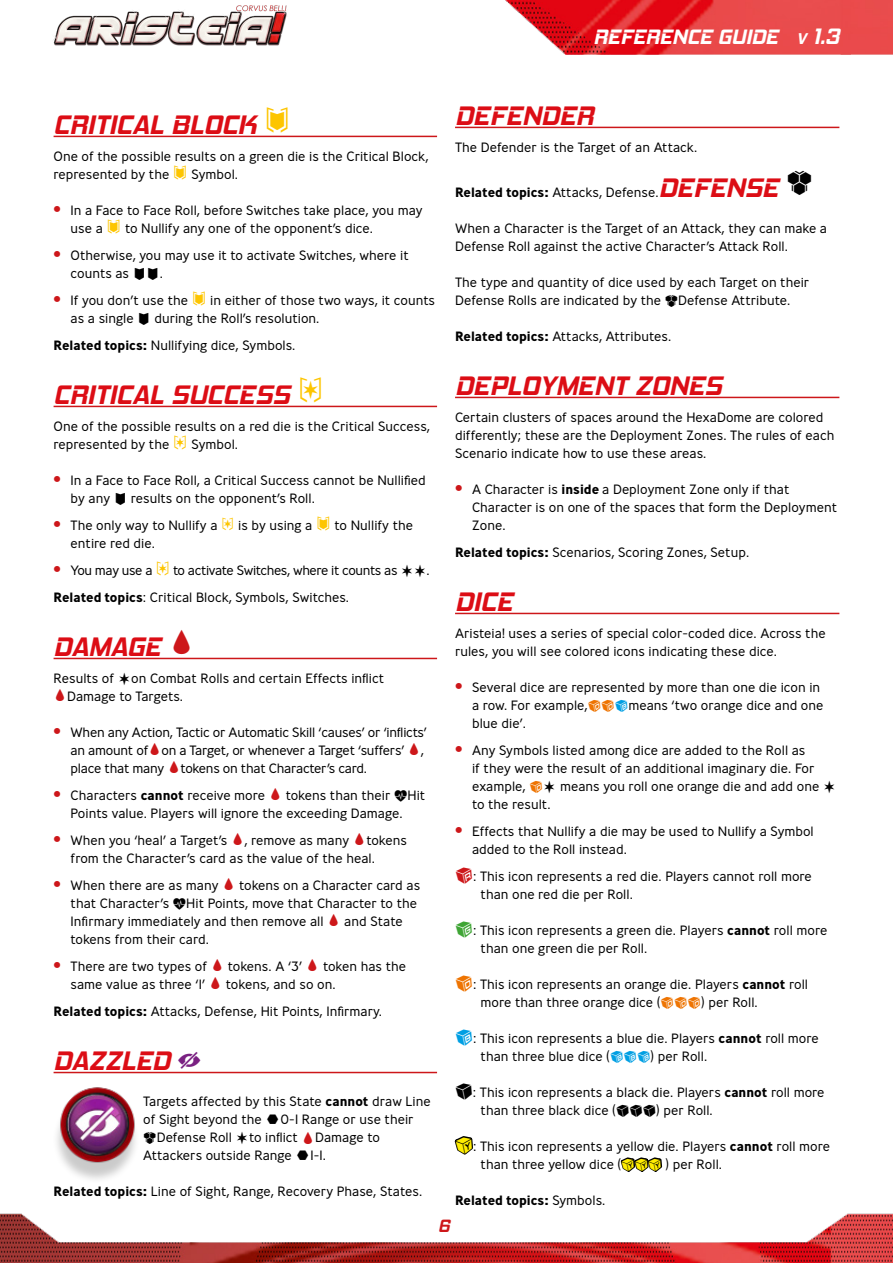
<style>
.page{position:relative;width:893px;height:1263px;background:#fff}
.page>*{position:absolute;margin:0;border:0;box-sizing:border-box;transform-origin:0 0}
.Título_1{font:italic 700 27px "Hemi Head Rg";color:#dc0d15}
.t1{font:italic 700 21px "Hemi Head Rg";color:#fff}
.t2{font:italic 700 18px "Hemi Head Rg";color:#cd171a}
.t3{font:300 13.5px/18px "Ministry";color:#000}
.t4{font:300 13.5px/18px "Ministry";letter-spacing:-.02em;color:#000}
.t5{font:300 13.5px "Ministry";letter-spacing:-.03em;color:#000}
.t6{font:700 13.5px "Ministry";color:#000}
.s1{font-size:15.75px}
.s2{font-size:22.5px}
.s3{font-family:"A Lristo Elementos";font-weight:400;font-size:15px;color:#fdc500}
.s4{font-family:"Sisco";font-weight:700;font-size:21px;color:#cd171a}
.s5{font-family:"A Lristo Elementos";font-weight:400}
.s6{font-weight:700}
.s7{font-family:"A Lristo Elementos";font-weight:400;color:#fdc500}
.s8{font-family:"A Lristo Elementos";font-weight:400;color:#cd171a}
.s9{font-family:"A Lristo Elementos";font-weight:400;font-style:normal;color:#7a2182}
.s10{font-family:"A Lristo Elementos";font-weight:400;font-size:15px}
.s11{font-family:"Hemi Head Rg";font-weight:700;font-style:italic;font-size:27px;color:#dc0d15}
.s12{font-family:"A Lristo Elementos";font-weight:400;color:#ee7402}
.s13{font-family:"A Lristo Elementos";font-weight:400;color:#009fe3}
.s14{font-family:"A Lristo Elementos";font-weight:400;font-size:18px;color:#cd171a}
.s15{font-family:"A Lristo Elementos";font-weight:400;font-size:18px;color:#3fa535}
.s16{font-family:"A Lristo Elementos";font-weight:400;font-size:18px;color:#ee7402}
.s17{font-family:"A Lristo Elementos";font-weight:400;font-size:18px;color:#009fe3}
.s18{font-family:"A Lristo Elementos";font-weight:400;font-size:18px}
.s19{font-family:"A Lristo Elementos";font-weight:400;font-size:18px;color:#ffed00}
.s20{font-family:"A Lristo Elementos";font-weight:400;color:#ffed00}
.s21{font-weight:300}
</style>
<div class="page">
<img style="left:0;top:1213px;width:893px;height:50px">
<img style="left:53px;top:5px;width:234px;height:41px">
<img style="left:505px;top:0;width:388px;height:55px">
<hr style="left:54px;top:136px;width:383px;height:1px;background:#cd171a">
<hr style="left:54px;top:406px;width:383px;height:1px;background:#cd171a">
<hr style="left:54px;top:658px;width:383px;height:1px;background:#cd171a">
<hr style="left:54px;top:1072px;width:383px;height:1px;background:#cd171a">
<div style="left:52px;top:1095px;width:89px;height:90px;background:#000;opacity:.21"></div>
<img style="left:54px;top:1087px;width:87px;height:87px">
<hr style="left:455px;top:127px;width:384px;height:1px;background:#cd171a">
<hr style="left:455px;top:397px;width:384px;height:1px;background:#cd171a">
<hr style="left:455px;top:613px;width:384px;height:1px;background:#cd171a">
<svg style="left:454px;top:1136px;width:19px;height:19px"></svg>
<svg style="left:620px;top:1157px;width:43px;height:15px"></svg>
<h2 class="t1" style="left:594px;top:24px;width:247px">REFERENCE GUIDE <span class="s1">v</span> <span class="s2">1.3</span></h2>
<p class="Título_1" style="left:54px;top:108px;width:239px">CRITICAL BLOCK <sup>7</sup></p>
<p class="t3" style="left:54px;top:147px;width:376px">One of the possible results on a green die is the Critical Block, represented by the <span class="s3">7</span> Symbol.</p>
<p class="t3" style="left:71px;top:201px;width:354px;text-indent:-17px"><span class="s4">•</span> In a Face to Face Roll, before Switches take place, you may use a <span class="s3">7</span> to Nullify any one of the opponent’s dice.</p>
<p class="t3" style="left:71px;top:246px;width:340px;text-indent:-17px"><span class="s4">•</span> Otherwise, you may use it to activate Switches, where it counts as <span class="s5">11</span>.</p>
<p class="t3" style="left:71px;top:291px;width:366px;text-indent:-17px"><span class="s4">•</span> If you don’t use the <span class="s3">7</span> in either of those two ways, it counts as a single <span class="s5">1</span> during the Roll’s resolution.</p>
<p class="t3" style="left:54px;top:336px;width:244px"><span class="s6">Related topics:</span> Nullifying dice, Symbols.</p>
<p class="Título_1" style="left:54px;top:378px;width:272px">CRITICAL SUCCESS <sup>8</sup></p>
<p class="t3" style="left:54px;top:417px;width:378px">One of the possible results on a red die is the Critical Success, represented by the <span class="s3">8</span> Symbol.</p>
<p class="t3" style="left:71px;top:471px;width:357px;text-indent:-17px"><span class="s4">•</span> In a Face to Face Roll, a Critical Success cannot be Nullified by any <span class="s5">1</span> results on the opponent’s Roll.</p>
<p class="t3" style="left:71px;top:516px;width:344px;text-indent:-17px"><span class="s4">•</span> The only way to Nullify a <span class="s7">8</span> is by using a <span class="s3">7</span> to Nullify the entire red die.</p>
<p class="t5" style="left:54px;top:561px;width:378px"><span class="s4">•</span> You may use a <span class="s3">8</span> to activate Switches, where it counts as <span class="s5">22</span>.</p>
<p class="t3" style="left:54px;top:588px;width:297px"><span class="s6">Related topics</span>: Critical Block, Symbols, Switches.</p>
<p class="Título_1" style="left:54px;top:630px;width:143px">DAMAGE <sup>4</sup></p>
<p class="t3" style="left:54px;top:669px;width:332px">Results of <span class="s5">2</span>on Combat Rolls and certain Effects inflict<br><span class="s8">4</span>Damage to Targets.</p>
<p class="t4" style="left:71px;top:723px;width:358px;text-indent:-17px"><span class="s4">•</span> When any Action, Tactic or Automatic Skill ‘causes’ or ‘inflicts’ an amount of<span class="s8">4</span>on a Target, or whenever a Target ‘suffers’ <span class="s8">4</span>, place that many <span class="s8">4</span>tokens on that Character’s card.</p>
<p class="t3" style="left:54px;top:786px;width:373px;text-align:center"><span class="s4">•</span> Characters <span class="s6">cannot</span> receive more <span class="s8">4</span> tokens than their <span class="s5">T</span>Hit<br>Points value. Players will ignore the exceeding Damage.</p>
<p class="t3" style="left:71px;top:831px;width:338px;text-indent:-17px"><span class="s4">•</span> When you ‘heal’ a Target’s <span class="s8">4</span>, remove as many <span class="s8">4</span>tokens from the Character’s card as the value of the heal.</p>
<p class="t3" style="left:71px;top:876px;width:351px;text-indent:-17px"><span class="s4">•</span> When there are as many <span class="s8">4</span> tokens on a Character card as that Character’s <span class="s5">T</span>Hit Points, move that Character to the Infirmary immediately and then remove all <span class="s8">4</span> and State tokens from their card.</p>
<p class="t3" style="left:71px;top:957px;width:337px;text-indent:-17px"><span class="s4">•</span> There are two types of <span class="s8">4</span> tokens. A ‘3’ <span class="s8">4</span> token has the same value as three ‘1’ <span class="s8">4</span> tokens, and so on.</p>
<p class="t3" style="left:54px;top:1002px;width:330px"><span class="s6">Related topics:</span> Attacks, Defense, Hit Points, Infirmary.</p>
<p class="Título_1" style="left:54px;top:1044px;width:149px">DAZZLED <span class="s9">S</span></p>
<p class="t3" style="left:143px;top:1092px;width:289px">Targets affected by this State <span class="s6">cannot</span> draw Line of Sight beyond the <span class="s10">L</span>0-1 Range or use their <span class="s5">W</span>Defense Roll <span class="s5">2</span>to inflict <span class="s8">4</span>Damage to Attackers outside Range <span class="s10">L</span>1-1.</p>
<p class="t3" style="left:54px;top:1182px;width:370px"><span class="s6">Related topics:</span> Line of Sight, Range, Recovery Phase, States.</p>
<p class="Título_1" style="left:455px;top:99px;width:140px">DEFENDER</p>
<p class="t3" style="left:455px;top:138px;width:244px">The Defender is the Target of an Attack.</p>
<p class="t3" style="left:455px;top:183px;width:360px"><span class="s6">Related topics:</span> Attacks, Defense.<span class="s11">DEFENSE</span> <sup>W</sup></p>
<p class="t3" style="left:455px;top:219px;width:374px">When a Character is the Target of an Attack, they can make a<br>Defense Roll against the active Character’s Attack Roll.</p>
<p class="t3" style="left:455px;top:273px;width:356px">The type and quantity of dice used by each Target on their<br>Defense Rolls are indicated by the <span class="s5">W</span>Defense Attribute.</p>
<p class="t3" style="left:455px;top:327px;width:218px"><span class="s6">Related topics:</span> Attacks, Attributes.</p>
<p class="Título_1" style="left:455px;top:369px;width:268px">DEPLOYMENT ZONES</p>
<p class="t3" style="left:455px;top:408px;width:381px">Certain clusters of spaces around the HexaDome are colored differently; these are the Deployment Zones. The rules of each<br>Scenario indicate how to use these areas.</p>
<p class="t3" style="left:472px;top:480px;width:367px;text-indent:-17px"><span class="s4">•</span> A Character is <span class="s6">inside</span> a Deployment Zone only if that<br>Character is on one of the spaces that form the Deployment<br>Zone.</p>
<p class="t3" style="left:455px;top:543px;width:296px"><span class="s6">Related topics:</span> Scenarios, Scoring Zones, Setup.</p>
<p class="Título_1" style="left:455px;top:585px;width:59px">DICE</p>
<p class="t3" style="left:455px;top:624px;width:372px">Aristeia! uses a series of special color-coded dice. Across the rules, you will see colored icons indicating these dice.</p>
<p class="t3" style="left:472px;top:678px;width:353px;text-indent:-17px"><span class="s4">•</span> Several dice are represented by more than one die icon in a row. For example,<span class="s12">,,</span><span class="s13">-</span>means ‘two orange dice and one blue die’.</p>
<p class="t3" style="left:472px;top:741px;width:366px;text-indent:-17px"><span class="s4">•</span> Any Symbols listed among dice are added to the Roll as<br>if they were the result of an additional imaginary die. For example, <span class="s12">,</span><span class="s5">2</span> means you roll one orange die and add one <span class="s5">2 </span>to the result.</p>
<p class="t3" style="left:472px;top:822px;width:343px;text-indent:-17px"><span class="s4">•</span> Effects that Nullify a die may be used to Nullify a Symbol added to the Roll instead.</p>
<p class="t3" style="left:481px;top:867px;width:333px;text-indent:-26px"><span class="s14">+</span>: This icon represents a red die. Players cannot roll more than one red die per Roll.</p>
<p class="t3" style="left:481px;top:921px;width:348px;text-indent:-26px"><span class="s15">*</span>: This icon represents a green die. Players <span class="s6">cannot</span> roll more than one green die per Roll.</p>
<p class="t3" style="left:481px;top:975px;width:329px;text-indent:-26px"><span class="s16">,</span>: This icon represents an orange die. Players <span class="s6">cannot</span> roll more than three orange dice (<span class="s12">,,,</span>) per Roll.</p>
<p class="t3" style="left:481px;top:1029px;width:340px;text-indent:-26px"><span class="s17">-</span>: This icon represents a blue die. Players <span class="s6">cannot</span> roll more than three blue dice (<span class="s13">---</span>) per Roll.</p>
<p class="t3" style="left:481px;top:1083px;width:345px;text-indent:-26px"><span class="s18">)</span>: This icon represents a black die. Players <span class="s6">cannot</span> roll more than three black dice (<span class="s5">)))</span>) per Roll.</p>
<p class="t3" style="left:481px;top:1137px;width:351px;text-indent:-26px"><span class="s19">.</span>: This icon represents a yellow die. Players <span class="s6">cannot</span> roll more than three yellow dice (<span class="s20">...</span> ) per Roll.</p>
<p class="t6" style="left:455px;top:1191px;width:152px">Related topics: <span class="s21">Symbols.</span></p>
<h3 class="t2" style="left:438px;top:1215px;width:13px">6</h3>
</div>
